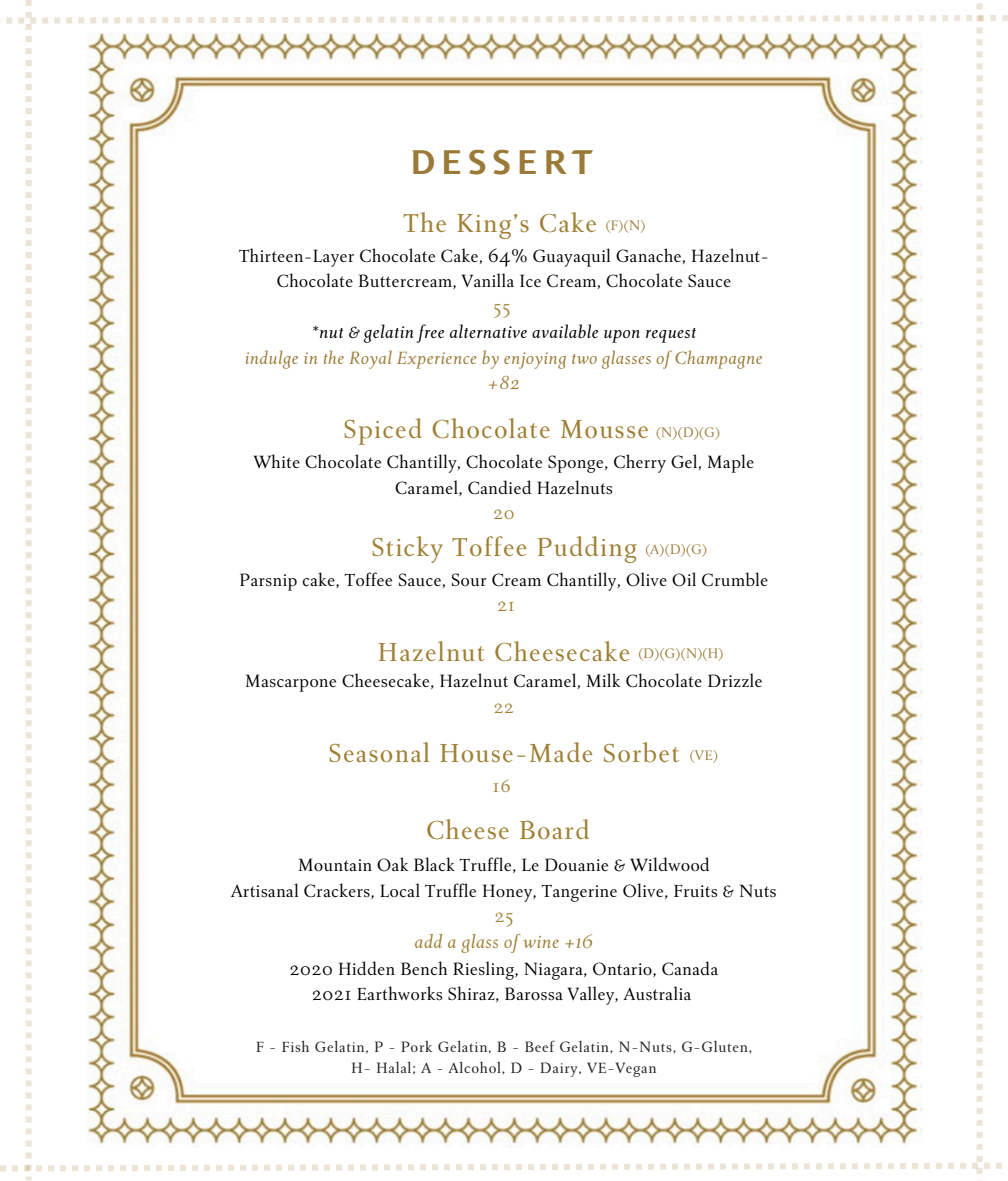
<style>
.page{position:relative;width:1008px;height:1181px;background:#fff}
.page>*{position:absolute;margin:0;border:0;box-sizing:border-box;transform-origin:0 0}
.t1{font:700 33px "Marriott";letter-spacing:.165em;color:#9b7a38}
.t2{font:28px "Roos St Regis Display";letter-spacing:.045em;color:#9f8035}
.t3{font:italic 20px "Roos St Regis Text";color:#9f8035}
.t4{font:19px/25.6px "Roos St Regis Text";color:#000;text-align:center}
.t5{font:18px "Roos St Regis Display";color:#9f8035}
.t6{font:16px "Roos St Regis Display";letter-spacing:.045em;color:#252526}
.t7{font:14.8px "Roos St Regis Text";color:#9b7a38}
.s1{color:#9f8035}
.s2{font-style:italic}
.s3{font-style:italic;color:#9b7a38}
</style>
<div class="page">
<img style="left:86px;top:33px;width:836px;height:1111px">
<div style="left:214px;top:447px;width:592px;height:131px;background:#fff"></div>
<div style="left:221px;top:936px;width:592px;height:131px;background:#fff"></div>
<div style="left:435px;top:352px;width:164px;height:35px;background:#fff"></div>
<div style="left:425px;top:712px;width:174px;height:47px;background:#fff"></div>
<svg style="left:0;top:1163px;width:1002px;height:8px"></svg>
<svg style="left:26px;top:0;width:6px;height:6px"></svg>
<svg style="left:0;top:12px;width:1008px;height:18px"></svg>
<svg style="left:26px;top:36px;width:6px;height:6px"></svg>
<svg style="left:26px;top:48px;width:6px;height:6px"></svg>
<svg style="left:26px;top:60px;width:6px;height:6px"></svg>
<svg style="left:26px;top:72px;width:6px;height:6px"></svg>
<svg style="left:26px;top:84px;width:6px;height:6px"></svg>
<svg style="left:26px;top:96px;width:6px;height:6px"></svg>
<svg style="left:26px;top:108px;width:6px;height:6px"></svg>
<svg style="left:26px;top:120px;width:6px;height:6px"></svg>
<svg style="left:26px;top:132px;width:6px;height:6px"></svg>
<svg style="left:26px;top:144px;width:6px;height:6px"></svg>
<svg style="left:26px;top:156px;width:6px;height:6px"></svg>
<svg style="left:26px;top:168px;width:6px;height:6px"></svg>
<svg style="left:26px;top:180px;width:6px;height:6px"></svg>
<svg style="left:26px;top:192px;width:6px;height:6px"></svg>
<svg style="left:26px;top:204px;width:6px;height:6px"></svg>
<svg style="left:26px;top:216px;width:6px;height:6px"></svg>
<svg style="left:26px;top:228px;width:6px;height:6px"></svg>
<svg style="left:26px;top:240px;width:6px;height:6px"></svg>
<svg style="left:26px;top:252px;width:6px;height:6px"></svg>
<svg style="left:26px;top:264px;width:6px;height:6px"></svg>
<svg style="left:26px;top:276px;width:6px;height:6px"></svg>
<svg style="left:26px;top:288px;width:6px;height:6px"></svg>
<svg style="left:26px;top:300px;width:6px;height:6px"></svg>
<svg style="left:26px;top:312px;width:6px;height:6px"></svg>
<svg style="left:26px;top:324px;width:6px;height:6px"></svg>
<svg style="left:26px;top:336px;width:6px;height:6px"></svg>
<svg style="left:26px;top:348px;width:6px;height:6px"></svg>
<svg style="left:26px;top:360px;width:6px;height:6px"></svg>
<svg style="left:26px;top:372px;width:6px;height:6px"></svg>
<svg style="left:26px;top:384px;width:6px;height:6px"></svg>
<svg style="left:26px;top:396px;width:6px;height:6px"></svg>
<svg style="left:26px;top:408px;width:6px;height:6px"></svg>
<svg style="left:26px;top:420px;width:6px;height:6px"></svg>
<svg style="left:26px;top:432px;width:6px;height:6px"></svg>
<svg style="left:26px;top:444px;width:6px;height:6px"></svg>
<svg style="left:26px;top:456px;width:6px;height:6px"></svg>
<svg style="left:26px;top:468px;width:6px;height:6px"></svg>
<svg style="left:26px;top:480px;width:6px;height:6px"></svg>
<svg style="left:26px;top:492px;width:6px;height:6px"></svg>
<svg style="left:26px;top:504px;width:6px;height:6px"></svg>
<svg style="left:26px;top:516px;width:6px;height:6px"></svg>
<svg style="left:26px;top:528px;width:6px;height:6px"></svg>
<svg style="left:26px;top:540px;width:6px;height:6px"></svg>
<svg style="left:26px;top:552px;width:6px;height:6px"></svg>
<svg style="left:26px;top:564px;width:6px;height:6px"></svg>
<svg style="left:26px;top:576px;width:6px;height:6px"></svg>
<svg style="left:26px;top:588px;width:6px;height:6px"></svg>
<svg style="left:26px;top:600px;width:6px;height:6px"></svg>
<svg style="left:26px;top:612px;width:6px;height:6px"></svg>
<svg style="left:26px;top:624px;width:6px;height:6px"></svg>
<svg style="left:26px;top:636px;width:6px;height:6px"></svg>
<svg style="left:26px;top:648px;width:6px;height:6px"></svg>
<svg style="left:26px;top:660px;width:6px;height:6px"></svg>
<svg style="left:26px;top:672px;width:6px;height:6px"></svg>
<svg style="left:26px;top:684px;width:6px;height:6px"></svg>
<svg style="left:26px;top:696px;width:6px;height:6px"></svg>
<svg style="left:26px;top:708px;width:6px;height:6px"></svg>
<svg style="left:26px;top:720px;width:6px;height:6px"></svg>
<svg style="left:26px;top:732px;width:6px;height:6px"></svg>
<svg style="left:26px;top:744px;width:6px;height:6px"></svg>
<svg style="left:26px;top:756px;width:6px;height:6px"></svg>
<svg style="left:26px;top:768px;width:6px;height:6px"></svg>
<svg style="left:26px;top:780px;width:6px;height:6px"></svg>
<svg style="left:26px;top:792px;width:6px;height:6px"></svg>
<svg style="left:26px;top:804px;width:6px;height:6px"></svg>
<svg style="left:26px;top:816px;width:6px;height:6px"></svg>
<svg style="left:26px;top:828px;width:6px;height:6px"></svg>
<svg style="left:26px;top:840px;width:6px;height:6px"></svg>
<svg style="left:26px;top:852px;width:6px;height:6px"></svg>
<svg style="left:26px;top:864px;width:6px;height:6px"></svg>
<svg style="left:26px;top:876px;width:6px;height:6px"></svg>
<svg style="left:26px;top:888px;width:6px;height:6px"></svg>
<svg style="left:26px;top:900px;width:6px;height:6px"></svg>
<svg style="left:26px;top:912px;width:6px;height:6px"></svg>
<svg style="left:26px;top:924px;width:6px;height:6px"></svg>
<svg style="left:26px;top:936px;width:6px;height:6px"></svg>
<svg style="left:26px;top:948px;width:6px;height:6px"></svg>
<svg style="left:26px;top:960px;width:6px;height:6px"></svg>
<svg style="left:26px;top:972px;width:6px;height:6px"></svg>
<svg style="left:26px;top:984px;width:6px;height:6px"></svg>
<svg style="left:26px;top:996px;width:6px;height:6px"></svg>
<svg style="left:26px;top:1008px;width:6px;height:6px"></svg>
<svg style="left:26px;top:1020px;width:6px;height:6px"></svg>
<svg style="left:26px;top:1032px;width:6px;height:6px"></svg>
<svg style="left:26px;top:1044px;width:6px;height:6px"></svg>
<svg style="left:26px;top:1056px;width:6px;height:6px"></svg>
<svg style="left:26px;top:1068px;width:6px;height:6px"></svg>
<svg style="left:26px;top:1080px;width:6px;height:6px"></svg>
<svg style="left:26px;top:1092px;width:6px;height:6px"></svg>
<svg style="left:26px;top:1104px;width:6px;height:6px"></svg>
<svg style="left:26px;top:1116px;width:6px;height:6px"></svg>
<svg style="left:26px;top:1128px;width:6px;height:6px"></svg>
<svg style="left:26px;top:1140px;width:6px;height:6px"></svg>
<svg style="left:26px;top:1152px;width:6px;height:6px"></svg>
<svg style="left:26px;top:1164px;width:6px;height:6px"></svg>
<svg style="left:26px;top:1176px;width:6px;height:4px"></svg>
<svg style="left:976px;top:3px;width:6px;height:1171px"></svg>
<p class="t1" style="left:411px;top:140px;width:184px">DESSERT</p>
<p class="t2" style="left:403px;top:212px;width:195px">The King’s Cake</p>
<h1 class="t4" style="left:239px;top:245px;width:532px">Thirteen-Layer Chocolate Cake, 64% Guayaquil Ganache, Hazelnut-Chocolate Buttercream, Vanilla Ice Cream, Chocolate Sauce<br><span class="s1">55<br></span><span class="s2">*nut &amp; gelatin free alternative available upon request<br></span><span class="s3">indulge in the Royal Experience by enjoying two glasses of Champagne +82</span></h1>
<h3 class="t7" style="left:606px;top:220px;width:41px">(F)(N)</h3>
<h4 class="t2" style="left:343px;top:418px;width:307px">Spiced Chocolate Mousse</h4>
<h3 class="t4" style="left:253px;top:451px;width:503px">White Chocolate Chantilly, Chocolate Sponge, Cherry Gel, Maple<br>Caramel, Candied Hazelnuts<br><span class="s1">20</span></h3>
<h3 class="t7" style="left:656px;top:427px;width:65px">(N)(D)(G)</h3>
<h3 class="t2" style="left:371px;top:536px;width:267px">Sticky Toffee Pudding</h3>
<h2 class="t4" style="left:239px;top:569px;width:531px">Parsnip cake, Toffee Sauce, Sour Cream Chantilly, Olive Oil Crumble<br><span class="s1">21</span></h2>
<h2 class="t7" style="left:645px;top:543px;width:63px">(A)(D)(G)</h2>
<h2 class="t2" style="left:378px;top:641px;width:254px">Hazelnut Cheesecake</h2>
<h4 class="t4" style="left:245px;top:670px;width:519px">Mascarpone Cheesecake, Hazelnut Caramel, Milk Chocolate Drizzle<br><span class="s1">22</span></h4>
<h4 class="t7" style="left:638px;top:648px;width:87px">(D)(G)(N)(H)</h4>
<h2 class="t2" style="left:328px;top:742px;width:353px">Seasonal House-Made Sorbet</h2>
<h2 class="t5" style="left:492px;top:779px;width:20px">16</h2>
<h4 class="t7" style="left:690px;top:749px;width:29px">(VE)</h4>
<h2 class="t2" style="left:426px;top:819px;width:165px">Cheese Board</h2>
<h4 class="t4" style="left:231px;top:854px;width:547px">Mountain Oak Black Truffle, Le Douanie &amp; Wildwood<br>Artisanal Crackers, Local Truffle Honey, Tangerine Olive, Fruits &amp; Nuts<br><span class="s1">25</span></h4>
<h4 class="t3" style="left:415px;top:933px;width:180px">add a glass of wine +16</h4>
<h4 class="t4" style="left:289px;top:958px;width:430px">2020 Hidden Bench Riesling, Niagara, Ontario, Canada<br>2021 Earthworks Shiraz, Barossa Valley, Australia</h4>
<p class="t6" style="left:256px;top:1040px;width:498px">F - Fish Gelatin, P - Pork Gelatin, B - Beef Gelatin, N-Nuts, G-Gluten,</p>
<p class="t6" style="left:351px;top:1061px;width:307px">H- Halal; A - Alcohol, D - Dairy, VE-Vegan</p>
</div>
